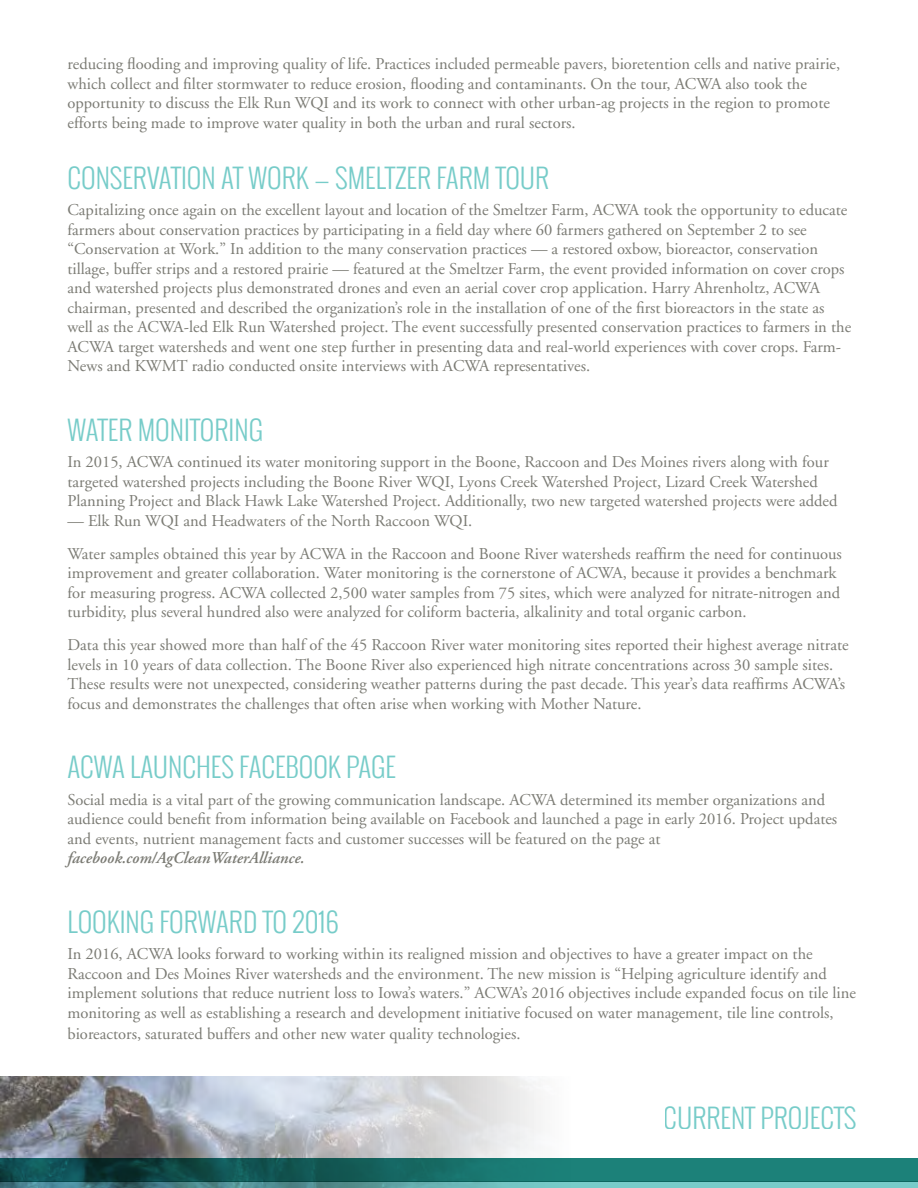
<style>
.page{position:relative;width:918px;height:1188px;background:#fff}
.page>*{position:absolute;margin:0;border:0;box-sizing:border-box;transform-origin:0 0}
.t1{font:300 27px "Oswald";color:#77ccc9}
.t2{font:16.5px/19.5px "Adobe Garamond";color:#7b7b74}
.t3{font:italic 600 16.5px "Adobe Garamond";color:#7b7b74}
</style>
<div class="page">
<img style="left:0;top:1076px;width:541px;height:82px">
<svg style="left:0;top:1158px;width:917px;height:23px;background:#166863"></svg>
<svg style="left:0;top:1181px;width:917px;height:7px;background:#559d9e"></svg>
<svg style="left:917px;top:1158px;width:1px;height:30px"></svg>
<p class="t2" style="left:68px;top:55px;width:774px">reducing flooding and improving quality of life. Practices included permeable pavers, bioretention cells and native prairie, which collect and filter stormwater to reduce erosion, flooding and contaminants. On the tour, ACWA also took the opportunity to discuss the Elk Run WQI and its work to connect with other urban-ag projects in the region to promote efforts being made to improve water quality in both the urban and rural sectors.</p>
<h1 class="t1" style="left:68px;top:158px;width:483px">CONSERVATION AT WORK — SMELTZER FARM TOUR</h1>
<p class="t2" style="left:68px;top:201px;width:785px">Capitalizing once again on the excellent layout and location of the Smeltzer Farm, ACWA took the opportunity to educate farmers about conservation practices by participating in a field day where 60 farmers gathered on September 2 to see “Conservation at Work.” In addition to the many conservation practices — a restored oxbow, bioreactor, conservation tillage, buffer strips and a restored prairie — featured at the Smeltzer Farm, the event provided information on cover crops and watershed projects plus demonstrated drones and even an aerial cover crop application. Harry Ahrenholtz, ACWA chairman, presented and described the organization’s role in the installation of one of the first bioreactors in the state as well as the ACWA-led Elk Run Watershed project. The event successfully presented conservation practices to farmers in the ACWA target watersheds and went one step further in presenting data and real-world experiences with cover crops. Farm-News and KWMT radio conducted onsite interviews with ACWA representatives.</p>
<h1 class="t1" style="left:68px;top:410px;width:197px">WATER MONITORING</h1>
<p class="t2" style="left:68px;top:453px;width:771px">In 2015, ACWA continued its water monitoring support in the Boone, Raccoon and Des Moines rivers along with four targeted watershed projects including the Boone River WQI, Lyons Creek Watershed Project, Lizard Creek Watershed<br>Planning Project and Black Hawk Lake Watershed Project. Additionally, two new targeted watershed projects were added</p>
<p class="t2" style="left:68px;top:504px;width:776px;line-height:33px">— Elk Run WQI and Headwaters of the North Raccoon WQI.<br>Water samples obtained this year by ACWA in the Raccoon and Boone River watersheds reaffirm the need for continuous</p>
<p class="t2" style="left:68px;top:564px;width:774px">improvement and greater collaboration. Water monitoring is the cornerstone of ACWA, because it provides a benchmark for measuring progress. ACWA collected 2,500 water samples from 75 sites, which were analyzed for nitrate-nitrogen and turbidity, plus several hundred also were analyzed for coliform bacteria, alkalinity and total organic carbon.</p>
<p class="t2" style="left:68px;top:636px;width:783px">Data this year showed more than half of the 45 Raccoon River water monitoring sites reported their highest average nitrate levels in 10 years of data collection. The Boone River also experienced high nitrate concentrations across 30 sample sites.<br>These results were not unexpected, considering weather patterns during the past decade. This year’s data reaffirms ACWA’s focus and demonstrates the challenges that often arise when working with Mother Nature.</p>
<h1 class="t1" style="left:68px;top:747px;width:330px">ACWA LAUNCHES FACEBOOK PAGE</h1>
<p class="t2" style="left:68px;top:790px;width:771px">Social media is a vital part of the growing communication landscape. ACWA determined its member organizations and audience could benefit from information being available on Facebook and launched a page in early 2016. Project updates and events, nutrient management facts and customer successes will be featured on the page at</p>
<p class="t3" style="left:68px;top:849px;width:239px">facebook.com/AgCleanWaterAlliance.</p>
<h1 class="t1" style="left:68px;top:902px;width:273px">LOOKING FORWARD TO 2016</h1>
<p class="t2" style="left:68px;top:945px;width:790px">In 2016, ACWA looks forward to working within its realigned mission and objectives to have a greater impact on the Raccoon and Des Moines River watersheds and the environment. The new mission is “Helping agriculture identify and implement solutions that reduce nutrient loss to Iowa’s waters.” ACWA’s 2016 objectives include expanded focus on tile line monitoring as well as establishing a research and development initiative focused on water management, tile line controls,</p>
<p class="t2" style="left:68px;top:1025px;width:455px">bioreactors, saturated buffers and other new water quality technologies.</p>
<h1 class="t1" style="left:664px;top:1098px;width:194px">CURRENT PROJECTS</h1>
</div>
